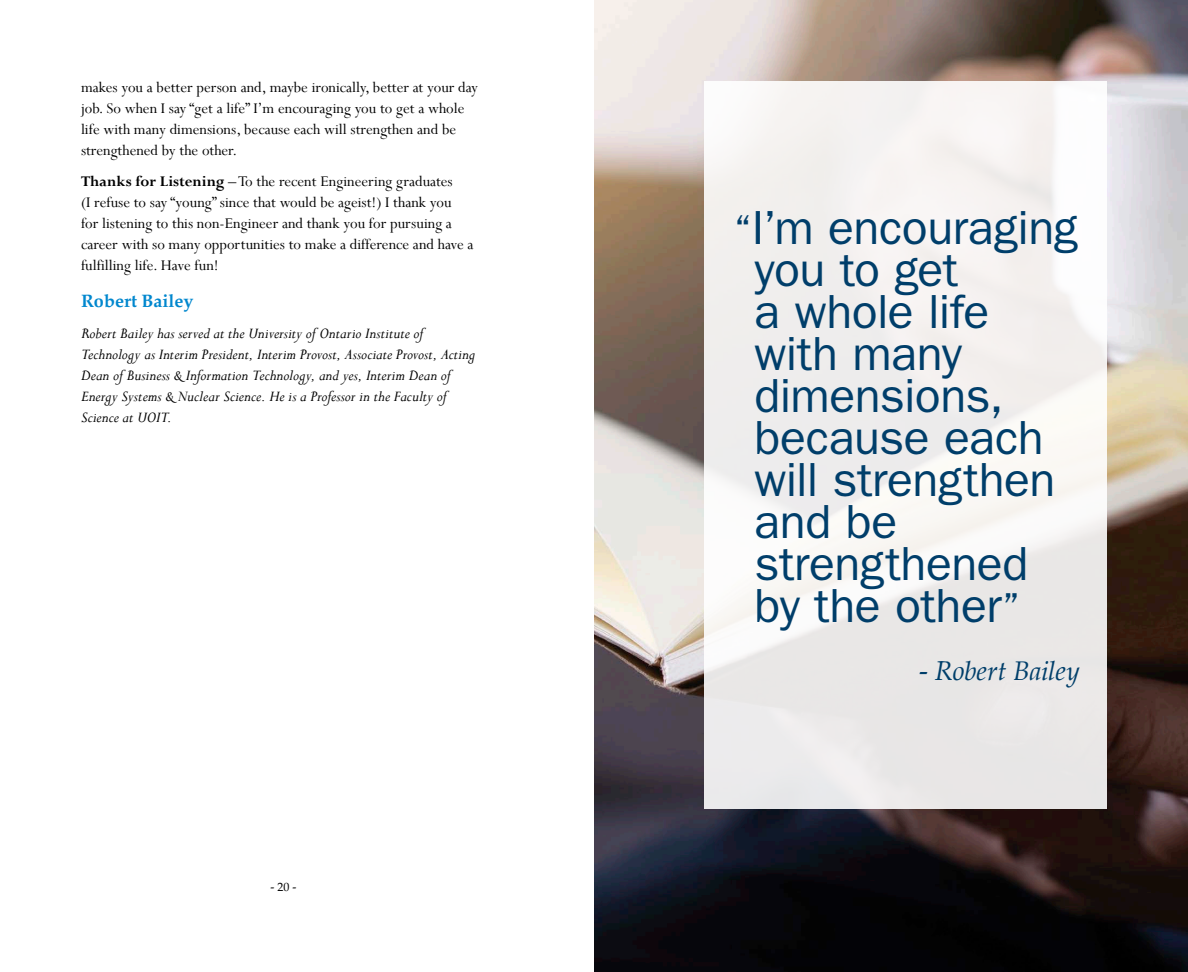
<style>
.page{position:relative;width:1188px;height:972px;background:#fff}
.page>*{position:absolute;margin:0;border:0;box-sizing:border-box;transform-origin:0 0}
.t1{font:48px/42px "ITC Franklin Gothic Std";letter-spacing:-.01em;color:#003e6a}
.t2{font:italic 27px "Palatino";letter-spacing:-.01em;color:#003e6a}
.t3{font:700 18px "Palatino";color:#0087ce}
.t4{font:16.5px/21px "Perpetua";color:#000}
.t5{font:italic 16.5px/21px "Perpetua";color:#000}
.t6{font:12px "Palatino";color:#000}
.s1{font-weight:700}
.s2{font-size:42px}
</style>
<div class="page">
<img style="left:594px;top:0;width:594px;height:972px">
<div style="left:704px;top:81px;width:403px;height:727px;background:linear-gradient(to bottom,#f8f6f4,#ebeae9)"></div>
<p class="t4" style="left:81px;top:76px;width:399px">makes you a better person and, maybe ironically, better at your day job. So when I say “get a life” I’m encouraging you to get a whole life with many dimensions, because each will strengthen and be strengthened by the other.</p>
<p class="t4" style="left:81px;top:170px;width:394px"><span class="s1">Thanks for Listening</span> – To the recent Engineering graduates<br>(I refuse to say “young” since that would be ageist!) I thank you<br>for listening to this non-Engineer and thank you for pursuing a career with so many opportunities to make a difference and have a fulfilling life. Have fun!</p>
<p class="t3" style="left:81px;top:285px;width:114px">Robert Bailey</p>
<p class="t5" style="left:81px;top:323px;width:396px">Robert Bailey has served at the University of Ontario Institute of Technology as Interim President, Interim Provost, Associate Provost, Acting Dean of Business &amp; Information Technology, and yes, Interim Dean of Energy Systems &amp; Nuclear Science. He is a Professor in the Faculty of Science at UOIT.</p>
<p class="t6" style="left:271px;top:877px;width:27px">- 20 -</p>
<h1 class="t1" style="left:755px;top:207px;width:325px;text-indent:-21px"><span class="s2">“</span>I’m encouraging you to get<br>a whole life with many dimensions, because each will strengthen and be strengthened by the other<span class="s2">”</span></h1>
<h2 class="t2" style="left:919px;top:648px;width:162px">- Robert Bailey</h2>
</div>
